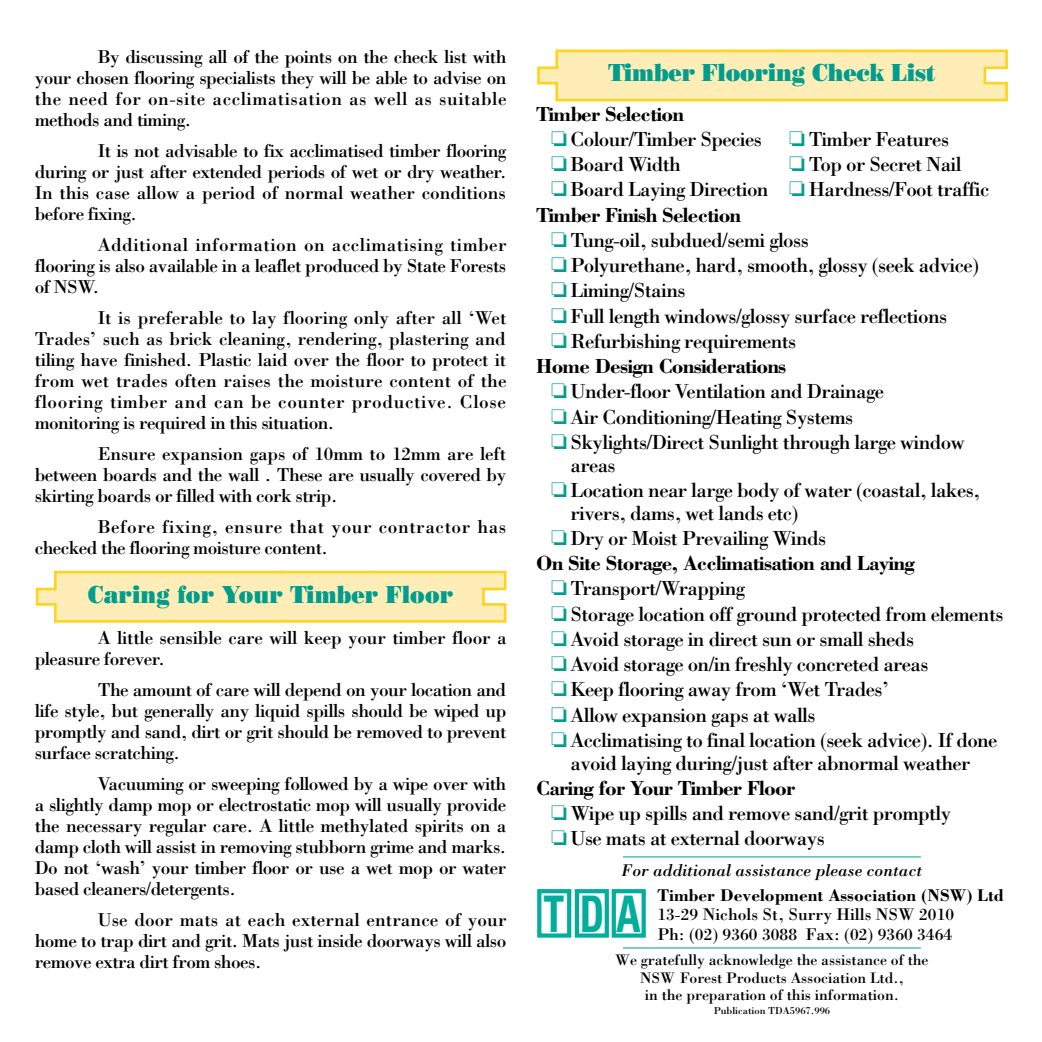
<style>
.page{position:relative;width:1042px;height:1042px;background:#fff}
.page>*{position:absolute;margin:0;border:0;box-sizing:border-box;transform-origin:0 0}
.t1{font:700 condensed 50.4px "Univers";color:#00ae9b;scale:.8 1}
.t2{font:24.5px "Bodoni Poster";letter-spacing:-.015em;color:#009d8e;scale:.9 1}
.t3{font:21px/25.2px "Bodoni";letter-spacing:-.03em;color:#000}
.t4{font:700 21px "Bodoni";letter-spacing:-.035em;color:#000}
.t5{font:19.25px/21px "Bodoni";letter-spacing:-.03em;color:#000;text-align:justify}
.t6{font:19.25px/21px "Bodoni";letter-spacing:.03em;color:#000}
.t7{font:17.5px "Bodoni";color:#000}
.t8{font:italic 17.5px "Bodoni";color:#000}
.t9{font:700 17.5px "Bodoni";color:#000}
.t10{font:15.75px/17.5px "Bodoni";letter-spacing:-.005em;color:#000;text-align:center}
.t11{font:10.5px "Bodoni";color:#000}
.s1{font-weight:700}
.s2{color:#009d8e}
</style>
<div class="page">
<svg style="left:35px;top:570px;width:472px;height:53px;background:#feebaa"></svg>
<svg style="left:537px;top:50px;width:471px;height:52px;background:#feebaa"></svg>
<svg style="left:537px;top:889px;width:109px;height:49px"></svg>
<hr style="left:623px;top:856px;width:297px;height:1px;background:#009d8e">
<hr style="left:623px;top:947px;width:297px;height:1px;background:#009d8e">
<p class="t5" style="left:35px;top:48px;width:473px;text-indent:63px">By discussing all of the points on the check list with your chosen flooring specialists they will be able to advise on the need for on-site acclimatisation as well as suitable methods and timing.</p>
<p class="t5" style="left:35px;top:142px;width:473px;text-indent:63px">It is not advisable to fix acclimatised timber flooring during or just after extended periods of wet or dry weather.<br>In this case allow a period of normal weather conditions before fixing.</p>
<p class="t5" style="left:35px;top:236px;width:473px;text-indent:63px">Additional information on acclimatising timber flooring is also available in a leaflet produced by State Forests of NSW.</p>
<p class="t5" style="left:35px;top:309px;width:473px;text-indent:63px">It is preferable to lay flooring only after all ‘Wet Trades’ such as brick cleaning, rendering, plastering and tiling have finished. Plastic laid over the floor to protect it from wet trades often raises the moisture content of the flooring timber and can be counter productive. Close monitoring is required in this situation.</p>
<p class="t5" style="left:35px;top:445px;width:473px;text-indent:63px">Ensure expansion gaps of 10mm to 12mm are left between boards and the wall . These are usually covered by skirting boards or filled with cork strip.</p>
<p class="t6" style="left:35px;top:518px;width:473px;text-indent:63px">Before fixing, ensure that your contractor has checked the flooring moisture content.</p>
<p class="t2" style="left:88px;top:585px;width:407px">Caring for Your Timber Floor</p>
<p class="t5" style="left:35px;top:629px;width:473px;text-indent:63px">A little sensible care will keep your timber floor a pleasure forever.</p>
<p class="t5" style="left:35px;top:681px;width:473px;text-indent:63px">The amount of care will depend on your location and life style, but generally any liquid spills should be wiped up promptly and sand, dirt or grit should be removed to prevent surface scratching.</p>
<p class="t5" style="left:35px;top:775px;width:473px;text-indent:63px">Vacuuming or sweeping followed by a wipe over with a slightly damp mop or electrostatic mop will usually provide the necessary regular care. A little methylated spirits on a damp cloth will assist in removing stubborn grime and marks.<br>Do not ‘wash’ your timber floor or use a wet mop or water based cleaners/detergents.</p>
<p class="t5" style="left:35px;top:910px;width:473px;text-indent:63px">Use door mats at each external entrance of your home to trap dirt and grit. Mats just inside doorways will also remove extra dirt from shoes.</p>
<p class="t2" style="left:608px;top:64px;width:365px">Timber Flooring Check List</p>
<p class="t3" style="left:551px;top:103px;width:212px;text-indent:-15px"><span class="s1">Timber Selection<br></span><span class="s2">❏</span> Colour/Timber Species</p>
<p class="t3" style="left:789px;top:129px;width:161px"><span class="s2">❏</span> Timber Features</p>
<p class="t3" style="left:551px;top:154px;width:131px"><span class="s2">❏</span> Board Width</p>
<p class="t3" style="left:789px;top:154px;width:174px"><span class="s2">❏</span> Top or Secret Nail</p>
<p class="t3" style="left:551px;top:179px;width:440px"><span class="s2">❏</span> Board Laying Direction <span class="s2">❏</span> Hardness/Foot traffic</p>
<p class="t4" style="left:536px;top:207px;width:207px">Timber Finish Selection</p>
<p class="t3" style="left:551px;top:229px;width:259px"><span class="s2">❏</span> Tung-oil, subdued/semi gloss</p>
<p class="t3" style="left:551px;top:255px;width:429px"><span class="s2">❏</span> Polyurethane, hard, smooth, glossy (seek advice)</p>
<p class="t3" style="left:551px;top:280px;width:136px"><span class="s2">❏</span> Liming/Stains</p>
<p class="t3" style="left:551px;top:305px;width:397px"><span class="s2">❏</span> Full length windows/glossy surface reflections</p>
<p class="t3" style="left:551px;top:330px;width:247px"><span class="s2">❏</span> Refurbishing requirements</p>
<p class="t4" style="left:536px;top:359px;width:252px">Home Design Considerations</p>
<p class="t3" style="left:551px;top:381px;width:334px"><span class="s2">❏</span> Under-floor Ventilation and Drainage</p>
<p class="t3" style="left:551px;top:406px;width:304px"><span class="s2">❏</span> Air Conditioning/Heating Systems</p>
<p class="t3" style="left:551px;top:431px;width:415px"><span class="s2">❏</span> Skylights/Direct Sunlight through large window</p>
<p class="t3" style="left:551px;top:454px;width:430px;text-indent:19px">areas<br><span class="s2">❏</span> Location near large body of water (coastal, lakes,</p>
<p class="t3" style="left:570px;top:502px;width:229px">rivers, dams, wet lands etc)</p>
<p class="t3" style="left:551px;top:527px;width:277px"><span class="s2">❏</span> Dry or Moist Prevailing Winds</p>
<p class="t4" style="left:536px;top:555px;width:380px">On Site Storage, Acclimatisation and Laying</p>
<p class="t3" style="left:551px;top:578px;width:195px"><span class="s2">❏</span> Transport/Wrapping</p>
<p class="t3" style="left:551px;top:603px;width:454px"><span class="s2">❏</span> Storage location off ground protected from elements</p>
<p class="t3" style="left:551px;top:628px;width:364px"><span class="s2">❏</span> Avoid storage in direct sun or small sheds</p>
<p class="t3" style="left:551px;top:653px;width:379px"><span class="s2">❏</span> Avoid storage on/in freshly concreted areas</p>
<p class="t3" style="left:551px;top:679px;width:339px"><span class="s2">❏</span> Keep flooring away from ‘Wet Trades’</p>
<p class="t3" style="left:551px;top:704px;width:266px"><span class="s2">❏</span> Allow expansion gaps at walls</p>
<p class="t3" style="left:551px;top:729px;width:448px"><span class="s2">❏</span> Acclimatising to final location (seek advice). If done</p>
<p class="t3" style="left:570px;top:752px;width:401px">avoid laying during/just after abnormal weather</p>
<p class="t3" style="left:551px;top:777px;width:401px;text-indent:-15px"><span class="s1">Caring for Your Timber Floor<br></span><span class="s2">❏</span> Wipe up spills and remove sand/grit promptly <span class="s2">❏</span> Use mats at external doorways</p>
<p class="t8" style="left:621px;top:864px;width:302px">For additional assistance please contact</p>
<p class="t9" style="left:657px;top:888px;width:348px">Timber Development Association (NSW) Ltd</p>
<p class="t7" style="left:657px;top:908px;width:298px">13-29 Nichols St, Surry Hills NSW 2010</p>
<h1 class="t1" style="left:544px;top:895px;width:123px">TDA</h1>
<p class="t7" style="left:657px;top:927px;width:296px">Ph: (02) 9360 3088 Fax: (02) 9360 3464</p>
<p class="t10" style="left:615px;top:952px;width:315px">We gratefully acknowledge the assistance of the<br>NSW Forest Products Association Ltd.,<br>in the preparation of this information.</p>
<p class="t11" style="left:713px;top:1006px;width:118px">Publication TDA5967.996</p>
</div>
